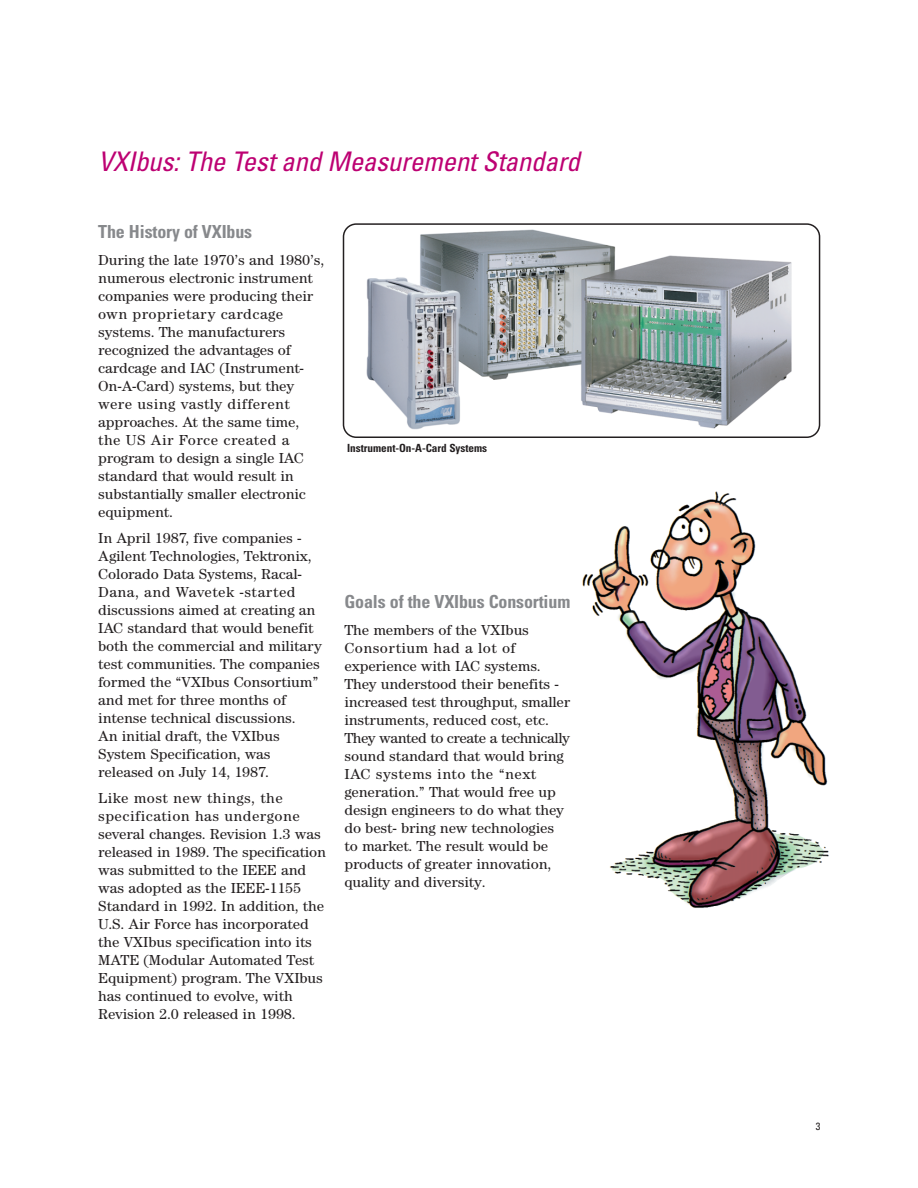
<style>
.page{position:relative;width:918px;height:1188px;background:#fff}
.page>*{position:absolute;margin:0;border:0;box-sizing:border-box;transform-origin:0 0}
.t1{font:italic condensed 27px "Univers";letter-spacing:-.01em;color:#bd0172}
.t2{font:700 condensed 18px "Univers";letter-spacing:-.01em;color:#87898c}
.t3{font:15px/18px "Agilent Century ITC";letter-spacing:-.01em;color:#231f20}
.t4{font:700 condensed 11.25px "Univers";letter-spacing:-.005em;color:#231f20}
.t5{font:condensed 10.5px "Univers";color:#231f20}
</style>
<div class="page">
<img style="left:582px;top:519px;width:247px;height:389px">
<svg style="left:675px;top:491px;width:64px;height:28px"></svg>
<svg style="left:343px;top:223px;width:477px;height:215px"></svg>
<h1 class="t1" style="left:98px;top:151px;width:483px">VXIbus: The Test and Measurement Standard</h1>
<p class="t2" style="left:98px;top:225px;width:155px">The History of VXIbus</p>
<p class="t3" style="left:98px;top:252px;width:228px">During the late 1970’s and 1980’s, numerous electronic instrument companies were producing their own proprietary cardcage systems. The manufacturers recognized the advantages of cardcage and IAC (Instrument-<br>On-A-Card) systems, but they were using vastly different approaches. At the same time, the US Air Force created a program to design a single IAC standard that would result in substantially smaller electronic equipment.</p>
<p class="t3" style="left:98px;top:530px;width:225px">In April 1987, five companies -<br>Agilent Technologies, Tektronix,<br>Colorado Data Systems, Racal-<br>Dana, and Wavetek -started discussions aimed at creating an<br>IAC standard that would benefit both the commercial and military test communities. The companies formed the “VXIbus Consortium” and met for three months of intense technical discussions.<br>An initial draft, the VXIbus<br>System Specification, was released on July 14, 1987.</p>
<p class="t3" style="left:98px;top:790px;width:229px">Like most new things, the specification has undergone several changes. Revision 1.3 was released in 1989. The specification was submitted to the IEEE and was adopted as the IEEE-1155<br>Standard in 1992. In addition, the<br>U.S. Air Force has incorporated the VXIbus specification into its<br>MATE (Modular Automated Test<br>Equipment) program. The VXIbus has continued to evolve, with<br>Revision 2.0 released in 1998.</p>
<p class="t4" style="left:347px;top:444px;width:142px">Instrument-On-A-Card Systems</p>
<p class="t2" style="left:344px;top:595px;width:227px">Goals of the VXIbus Consortium</p>
<p class="t3" style="left:344px;top:623px;width:227px">The members of the VXIbus<br>Consortium had a lot of experience with IAC systems.<br>They understood their benefits - increased test throughput, smaller instruments, reduced cost, etc.<br>They wanted to create a technically sound standard that would bring<br>IAC systems into the “next generation.” That would free up design engineers to do what they do best- bring new technologies to market. The result would be products of greater innovation, quality and diversity.</p>
<p class="t5" style="left:816px;top:1122px;width:6px">3</p>
</div>
